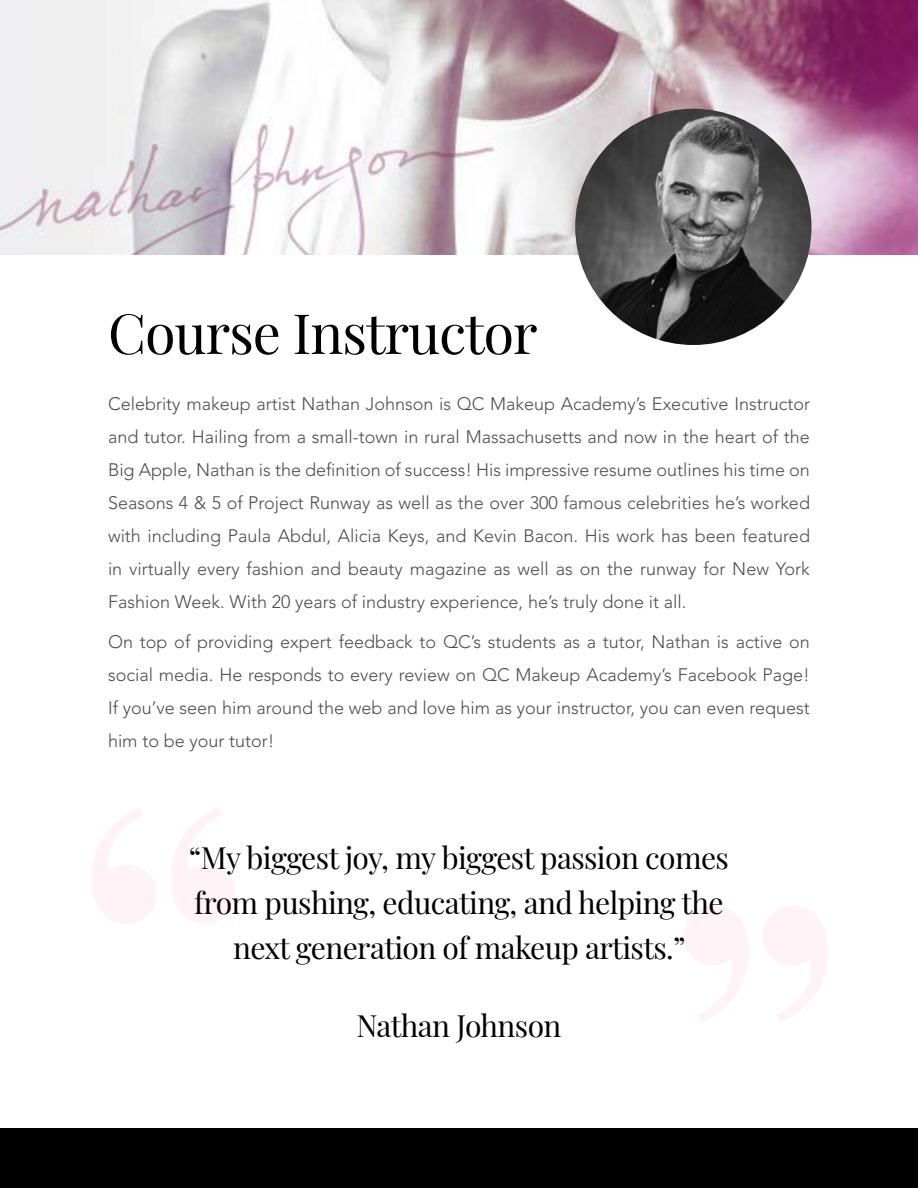
<style>
.page{position:relative;width:918px;height:1188px;background:#fff}
.page>*{position:absolute;margin:0;border:0;box-sizing:border-box;transform-origin:0 0}
.t1{font:55.5px "Playfair Display";letter-spacing:-.02em;color:#000}
.t2{font:30px/45px "Playfair Display";letter-spacing:-.02em;color:#000;text-align:center}
.t3{font:300 18px/33px "Avenir LT Std";color:#4d4d4d;text-align:justify}
</style>
<div class="page">
<img style="left:0;top:0;width:918px;height:255px">
<img style="left:575px;top:109px;width:237px;height:236px;border-radius:118px">
<svg style="left:92px;top:808px;width:143px;height:116px"></svg>
<svg style="left:684px;top:906px;width:144px;height:116px"></svg>
<div style="left:0;top:1128px;width:918px;height:60px;background:#000"></div>
<h1 class="t1" style="left:108px;top:290px;width:431px">Course Instructor</h1>
<p class="t3" style="left:108px;top:387px;width:704px">Celebrity makeup artist Nathan Johnson is QC Makeup Academy’s Executive Instructor and tutor. Hailing from a small-town in rural Massachusetts and now in the heart of the Big Apple, Nathan is the definition of success! His impressive resume outlines his time on Seasons 4 &amp; 5 of Project Runway as well as the over 300 famous celebrities he’s worked with including Paula Abdul, Alicia Keys, and Kevin Bacon. His work has been featured in virtually every fashion and beauty magazine as well as on the runway for New York Fashion Week. With 20 years of industry experience, he’s truly done it all.</p>
<p class="t3" style="left:108px;top:625px;width:703px">On top of providing expert feedback to QC’s students as a tutor, Nathan is active on social media. He responds to every review on QC Makeup Academy’s Facebook Page!<br>If you’ve seen him around the web and love him as your instructor, you can even request him to be your tutor!</p>
<h2 class="t2" style="left:189px;top:833px;width:542px">“My biggest joy, my biggest passion comes from pushing, educating, and helping the next generation of makeup artists.”</h2>
<h2 class="t2" style="left:357px;top:1001px;width:206px">Nathan Johnson</h2>
</div>
